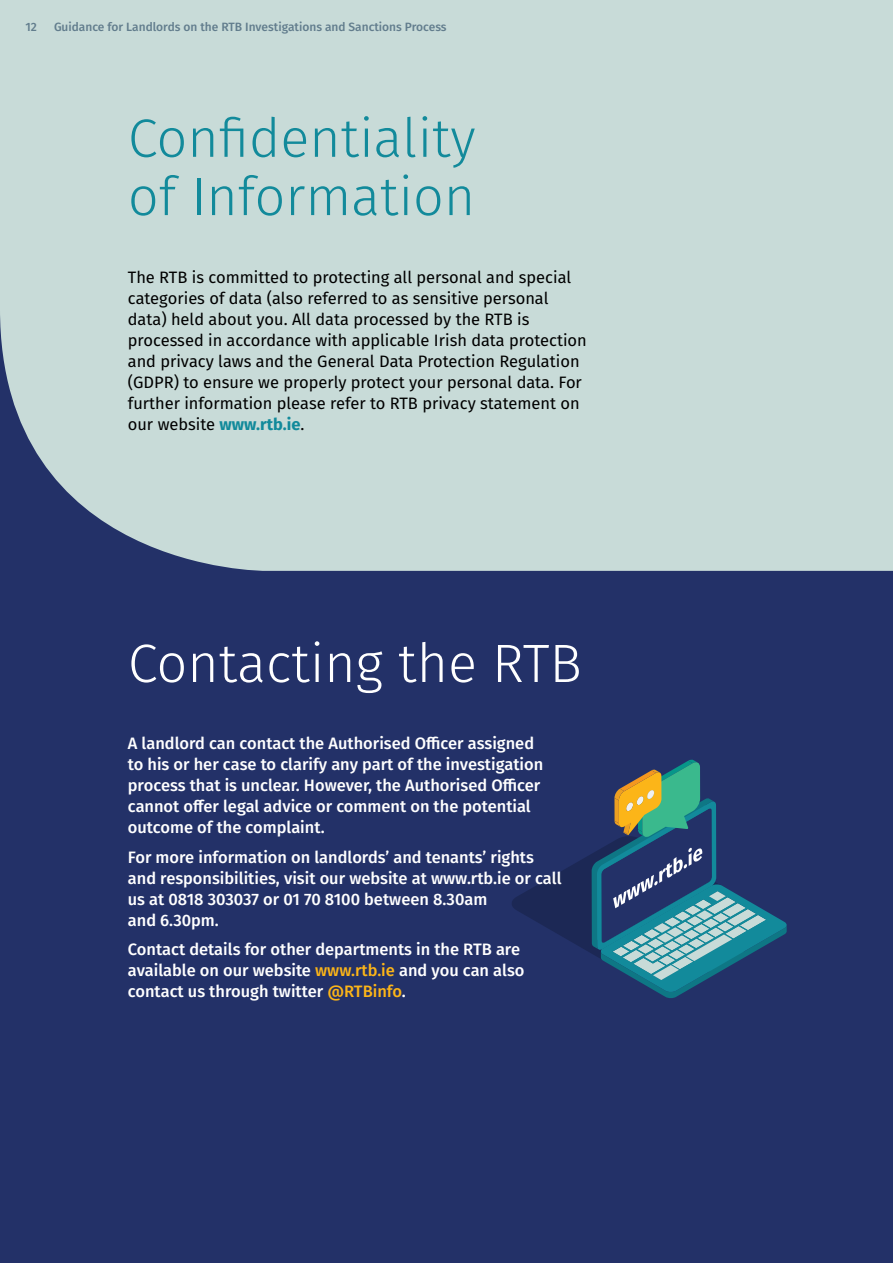
<style>
.page{position:relative;width:893px;height:1263px;background:#233168}
.page>*{position:absolute;margin:0;border:0;box-sizing:border-box;transform-origin:0 0}
.t1{font:300 54px/58.3px "Fira Sans";color:#128a9b}
.t2{font:300 54px "Fira Sans";color:#fff}
.BODY{font:500 16.5px/21px "Fira Sans";color:#fff}
.BODY-2{font:16.5px/21px "Fira Sans";color:#000}
.t3{font:500 12px "Fira Sans";color:#627d8d}
.s1{font-weight:700;color:#128a9b}
.s2{color:#fcb518}
</style>
<div class="page">
<div style="left:0;top:0;width:893px;height:571px;background:#c8dbd8"></div>
<svg style="left:512px;top:759px;width:275px;height:239px"></svg>
<p class="t3" style="left:26px;top:17px;width:13px">12</p>
<p class="t3" style="left:54px;top:17px;width:394px">Guidance for Landlords on the RTB Investigations and Sanctions Process</p>
<h1 class="t1" style="left:128px;top:108px;width:349px">Confidentiality of Information</h1>
<p class="BODY-2" style="left:128px;top:266px;width:460px">The RTB is committed to protecting all personal and special categories of data (also referred to as sensitive personal data) held about you. All data processed by the RTB is processed in accordance with applicable Irish data protection and privacy laws and the General Data Protection Regulation (GDPR) to ensure we properly protect your personal data. For further information please refer to RTB privacy statement on our website <span class="s1">www.rtb.ie</span>.</p>
<h1 class="t2" style="left:128px;top:625px;width:455px">Contacting the RTB</h1>
<p class="BODY" style="left:128px;top:732px;width:417px">A landlord can contact the Authorised Officer assigned to his or her case to clarify any part of the investigation process that is unclear. However, the Authorised Officer cannot offer legal advice or comment on the potential outcome of the complaint.</p>
<p class="BODY" style="left:128px;top:845px;width:435px">For more information on landlords’ and tenants’ rights and responsibilities, visit our website at www.rtb.ie or call us at 0818 303037 or 01 70 8100 between 8.30am<br>and 6.30pm.</p>
<p class="BODY" style="left:128px;top:938px;width:398px">Contact details for other departments in the RTB are available on our website <span class="s2">www.rtb.ie</span> and you can also contact us through twitter <span class="s2">@RTBinfo</span>.</p>
</div>
